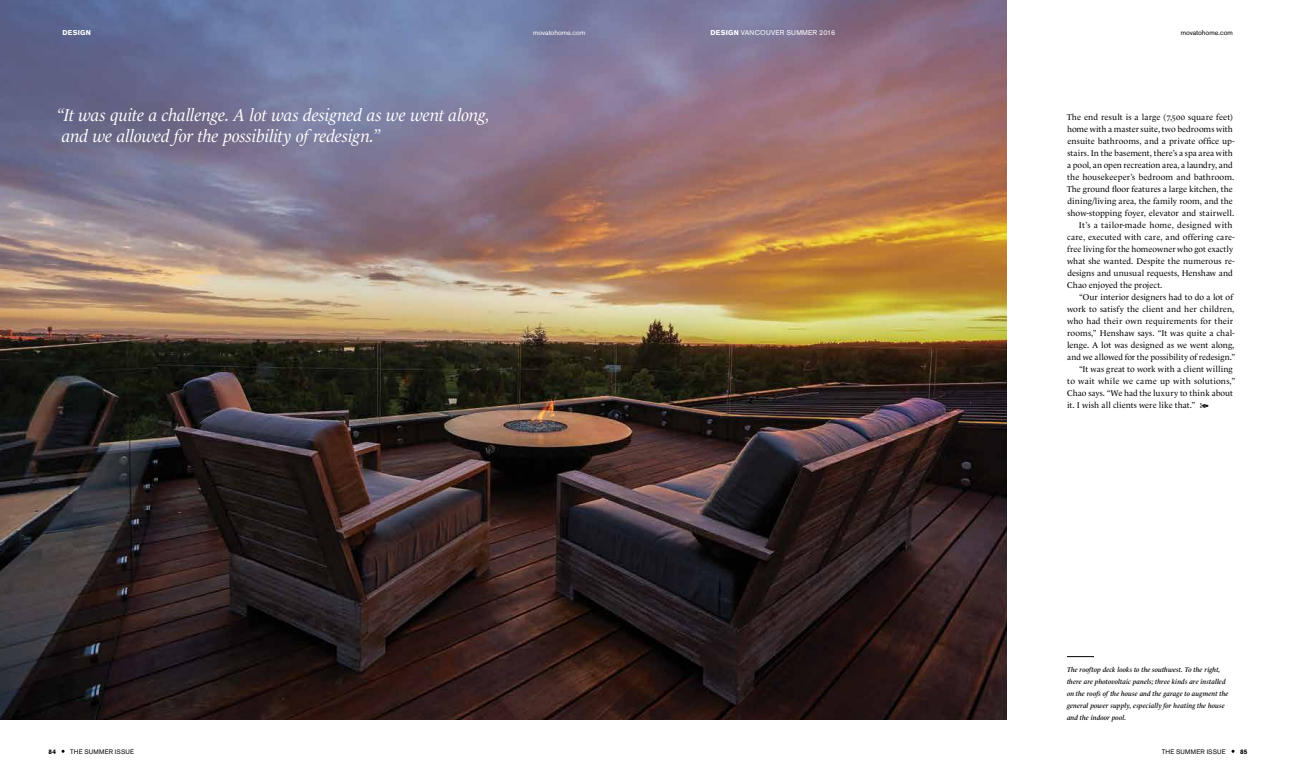
<style>
.page{position:relative;width:1296px;height:783px;background:#fff}
.page>*{position:absolute;margin:0;border:0;box-sizing:border-box;transform-origin:0 0}
.t1{font:italic 17.5px/21px "Le Monde Livre";letter-spacing:-.01em;color:#fff}
.t2{font:8.5px "Le Monde Livre";letter-spacing:.01em;color:#000}
.t3{font:italic 600 7px/12px "Le Monde Livre";letter-spacing:.005em;color:#000}
.t4{font:7px "Akzidenz Grotesk BE";letter-spacing:.025em;color:#fff}
.t5{font:7px "Akzidenz Grotesk BE";color:#000}
.t6{font:7px "Akzidenz Grotesk BE";letter-spacing:.005em;color:#fff}
.t7{font:700 7px "Akzidenz Grotesk BE";letter-spacing:.035em;color:#fff}
.t8{font:6.5px "Akzidenz Grotesk BE";letter-spacing:.04em;color:#000}
.t9{font:700 6.5px "Akzidenz Grotesk BE";color:#000}
.s1{font-weight:700}
.s2{font-family:"Le Monde Livre Normal SC"}
.s3{font-family:"Garamond Premr Pro";font-size:10px}
</style>
<div class="page">
<img style="left:0;top:0;width:1007px;height:720px">
<svg style="left:1067px;top:656px;width:27px;height:1px"></svg>
<p class="t7" style="left:63px;top:28px;width:30px">DESIGN</p>
<p class="t6" style="left:533px;top:28px;width:54px">movatohome.com</p>
<p class="t4" style="left:711px;top:28px;width:126px"><span class="s1">DESIGN</span> VANCOUVER SUMMER 2016</p>
<p class="t5" style="left:1181px;top:28px;width:54px">movatohome.com</p>
<h1 class="t1" style="left:62px;top:105px;width:430px;text-indent:-6px">“It was quite a challenge. A lot was designed as we went along, and we allowed for the possibility of redesign.”</h1>
<p class="t2" style="left:1067px;top:112px;width:168px">The end result is a large (<span class="s2">7,500</span> square feet)</p>
<p class="t2" style="left:1067px;top:124px;width:167px">home with a master suite, two bedrooms with</p>
<p class="t2" style="left:1067px;top:136px;width:169px">ensuite bathrooms, and a private office up-</p>
<p class="t2" style="left:1068px;top:148px;width:167px">stairs. In the basement, there’s a spa area with</p>
<p class="t2" style="left:1067px;top:160px;width:167px">a pool, an open recreation area, a laundry, and</p>
<p class="t2" style="left:1067px;top:172px;width:169px">the housekeeper’s bedroom and bathroom.</p>
<p class="t2" style="left:1067px;top:184px;width:167px">The ground floor features a large kitchen, the</p>
<p class="t2" style="left:1067px;top:196px;width:167px">dining/living area, the family room, and the</p>
<p class="t2" style="left:1068px;top:208px;width:168px">show-stopping foyer, elevator and stairwell.</p>
<p class="t2" style="left:1079px;top:220px;width:155px">It’s a tailor-made home, designed with</p>
<p class="t2" style="left:1067px;top:232px;width:169px">care, executed with care, and offering care-</p>
<p class="t2" style="left:1067px;top:244px;width:167px">free living for the homeowner who got exactly</p>
<p class="t2" style="left:1067px;top:256px;width:169px">what she wanted. Despite the numerous re-</p>
<p class="t2" style="left:1067px;top:268px;width:167px">designs and unusual requests, Henshaw and</p>
<p class="t2" style="left:1067px;top:280px;width:97px">Chao enjoyed the project.</p>
<p class="t2" style="left:1079px;top:292px;width:156px">“Our interior designers had to do a lot of</p>
<p class="t2" style="left:1067px;top:304px;width:169px">work to satisfy the client and her children,</p>
<p class="t2" style="left:1067px;top:316px;width:168px">who had their own requirements for their</p>
<p class="t2" style="left:1067px;top:328px;width:169px">rooms,” Henshaw says. “It was quite a chal-</p>
<p class="t2" style="left:1067px;top:340px;width:169px">lenge. A lot was designed as we went along,</p>
<p class="t2" style="left:1067px;top:352px;width:170px">and we allowed for the possibility of redesign.”</p>
<p class="t2" style="left:1079px;top:364px;width:155px">“It was great to work with a client willing</p>
<p class="t2" style="left:1067px;top:376px;width:170px">to wait while we came up with solutions,”</p>
<p class="t2" style="left:1067px;top:388px;width:167px">Chao says. “We had the luxury to think about</p>
<p class="t2" style="left:1067px;top:400px;width:144px">it. I wish all clients were like that.” <span class="s3">•</span></p>
<p class="t3" style="left:1067px;top:664px;width:163px">The rooftop deck looks to the southwest. To the right, there are photovoltaic panels; three kinds are installed on the roofs of the house and the garage to augment the general power supply, especially for heating the house and the indoor pool.</p>
<p class="t9" style="left:49px;top:748px;width:9px">84</p>
<p class="t8" style="left:70px;top:748px;width:66px">THE SUMMER ISSUE</p>
<p class="t8" style="left:1162px;top:748px;width:66px">THE SUMMER ISSUE</p>
<p class="t9" style="left:1240px;top:748px;width:9px">85</p>
</div>
